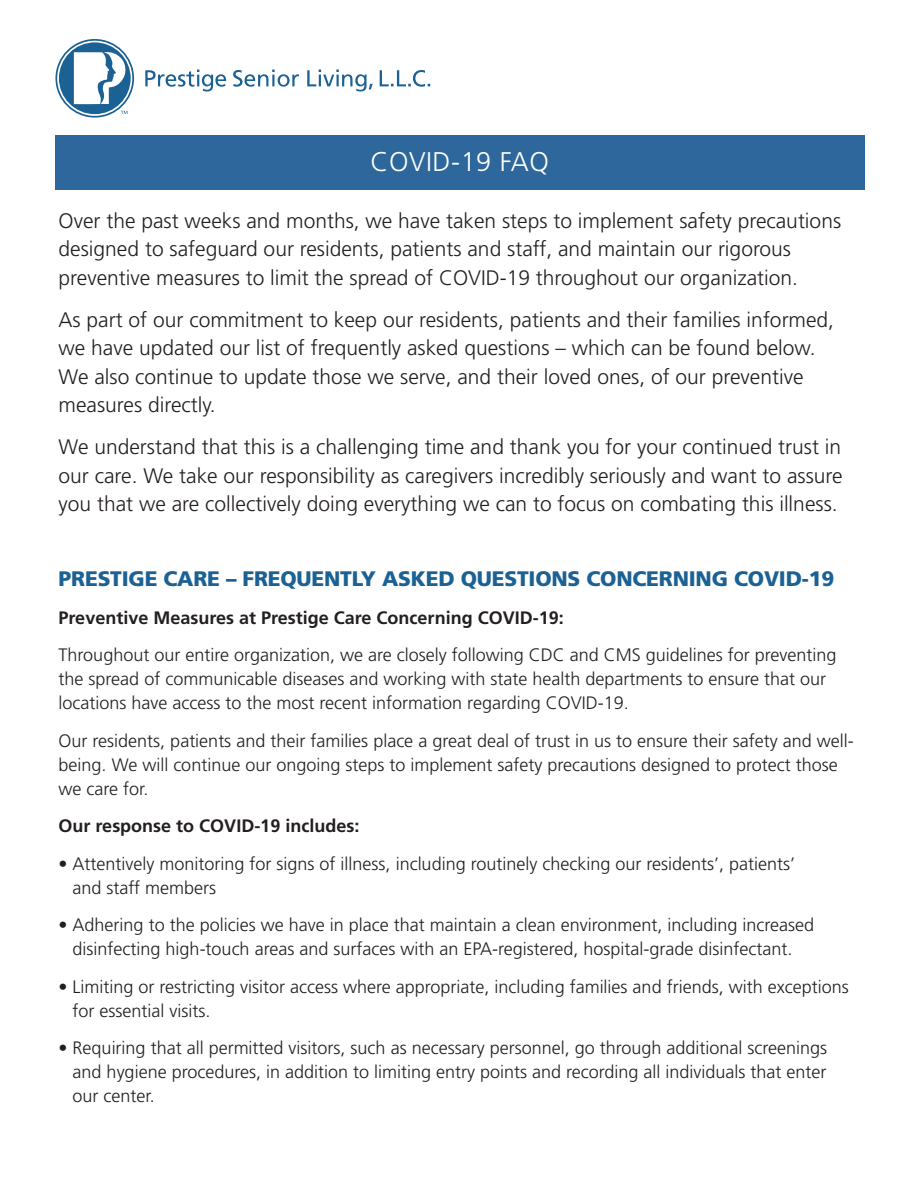
<style>
.page{position:relative;width:918px;height:1188px;background:#fff}
.page>*{position:absolute;margin:0;border:0;box-sizing:border-box;transform-origin:0 0}
.t1{font:300 27px "Frutiger";letter-spacing:.02em;color:#fff}
.bullets{font:300 21px/28.5px "Frutiger";color:#231f20}
.bullets-2{font:900 21px "Frutiger";letter-spacing:-.01em;color:#1b6194}
.bullets-3{font:300 18px/24px "Frutiger";color:#231f20}
.bullets-4{font:700 18px "Frutiger";color:#231f20}
</style>
<div class="page">
<div style="left:55px;top:135px;width:810px;height:55px;background:#2e679b"></div>
<svg style="left:145px;top:70px;width:285px;height:22px"></svg>
<svg style="left:55px;top:39px;width:79px;height:79px"></svg>
<p class="t1" style="left:371px;top:147px;width:180px">COVID-19 FAQ</p>
<p class="bullets" style="left:59px;top:206px;width:784px">Over the past weeks and months, we have taken steps to implement safety precautions designed to safeguard our residents, patients and staff, and maintain our rigorous preventive measures to limit the spread of COVID-19 throughout our organization.</p>
<p class="bullets" style="left:59px;top:305px;width:777px">As part of our commitment to keep our residents, patients and their families informed, we have updated our list of frequently asked questions – which can be found below.<br>We also continue to update those we serve, and their loved ones, of our preventive measures directly.</p>
<p class="bullets" style="left:59px;top:433px;width:786px;text-align:justify">We understand that this is a challenging time and thank you for your continued trust in our care. We take our responsibility as caregivers incredibly seriously and want to assure you that we are collectively doing everything we can to focus on combating this illness.</p>
<p class="bullets-2" style="left:59px;top:566px;width:777px">PRESTIGE CARE – FREQUENTLY ASKED QUESTIONS CONCERNING COVID-19</p>
<p class="bullets-4" style="left:59px;top:607px;width:507px">Preventive Measures at Prestige Care Concerning COVID-19:</p>
<p class="bullets-3" style="left:59px;top:643px;width:779px">Throughout our entire organization, we are closely following CDC and CMS guidelines for preventing the spread of communicable diseases and working with state health departments to ensure that our locations have access to the most recent information regarding COVID-19.</p>
<p class="bullets-3" style="left:59px;top:728px;width:797px">Our residents, patients and their families place a great deal of trust in us to ensure their safety and well&shy;being. We will continue our ongoing steps to implement safety precautions designed to protect those we care for.</p>
<p class="bullets-4" style="left:59px;top:815px;width:302px">Our response to COVID-19 includes:</p>
<p class="bullets-3" style="left:73px;top:851px;width:724px;text-indent:-14px">• Attentively monitoring for signs of illness, including routinely checking our residents’, patients’ and staff members</p>
<p class="bullets-3" style="left:59px;top:913px;width:757px;text-align:center">• Adhering to the policies we have in place that maintain a clean environment, including increased disinfecting high-touch areas and surfaces with an EPA-registered, hospital-grade disinfectant.</p>
<p class="bullets-3" style="left:73px;top:974px;width:778px;text-indent:-14px">• Limiting or restricting visitor access where appropriate, including families and friends, with exceptions for essential visits.</p>
<p class="bullets-3" style="left:73px;top:1036px;width:756px;text-align:justify;text-indent:-14px">• Requiring that all permitted visitors, such as necessary personnel, go through additional screenings and hygiene procedures, in addition to limiting entry points and recording all individuals that enter our center.</p>
</div>
